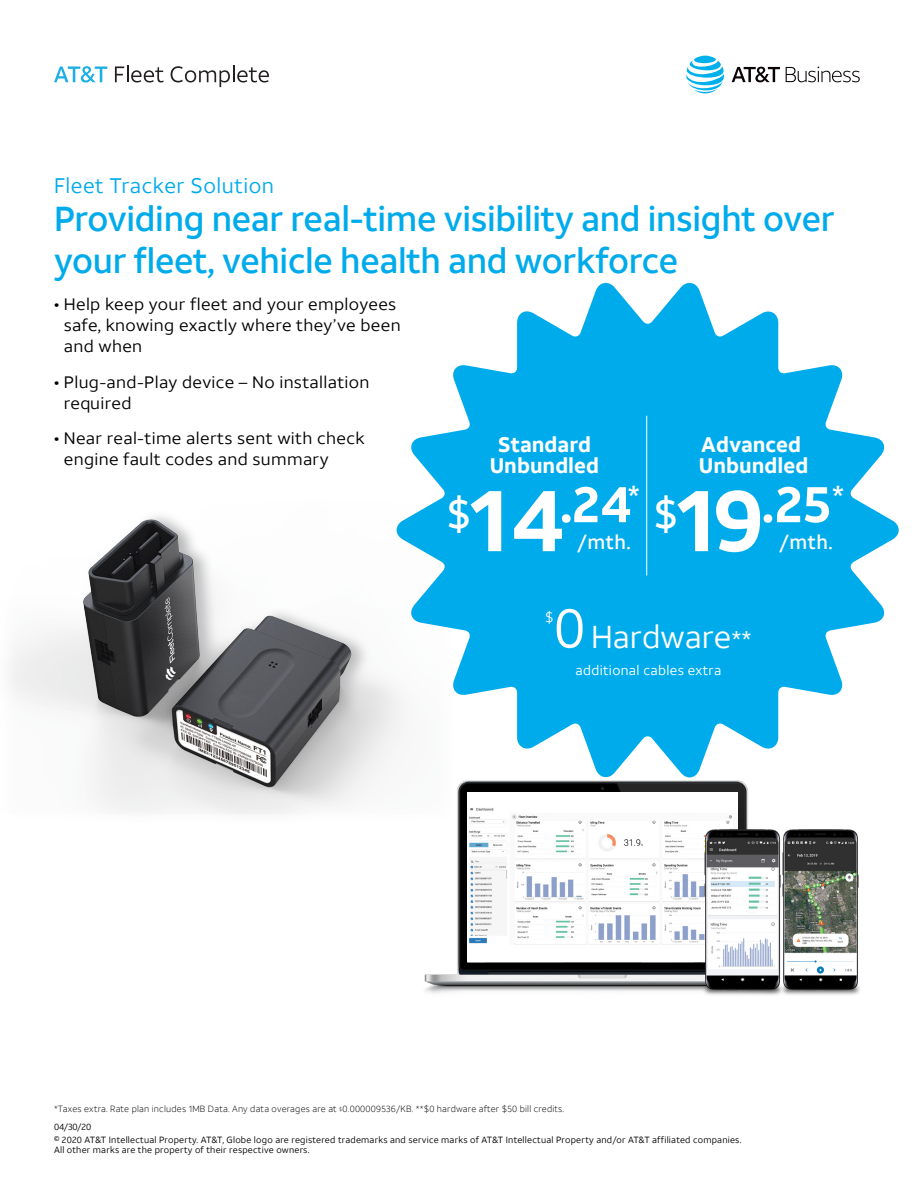
<style>
.page{position:relative;width:918px;height:1188px;background:#fff}
.page>*{position:absolute;margin:0;border:0;box-sizing:border-box;transform-origin:0 0}
.t1{font:700 50.7px "ATT Aleck Sans";color:#fff}
.t2{font:500 34.5px/41.4px "ATT Aleck Sans";letter-spacing:-.01em;color:#00abeb}
.t3{font:31.5px "ATT Aleck Sans";color:#fff}
.t4{font:700 21px/21px "ATT Aleck Sans";color:#fff;text-align:center}
.t5{font:21px "ATT Aleck Sans";letter-spacing:.025em;color:#00abeb}
.t6{font:500 19.5px "ATT Aleck Sans";letter-spacing:.025em;color:#fff}
.t7{font:16.5px/21px "ATT Aleck Sans";letter-spacing:.02em;color:#000;scale:1.04 1}
.t8{font:13.95px "ATT Aleck Sans";color:#fff}
.t9{font:13.5px "ATT Aleck Sans";letter-spacing:.025em;color:#fff}
.t10{font:9px/12.3px "ATT Aleck Sans";letter-spacing:.025em;color:#000}
.t11{font:300 9px "ATT Aleck Sans";letter-spacing:.025em;color:#000}
.s1{font-weight:500}
.s2{font-size:87px}
.s3{font-size:55.5px}
.s4{font-size:24px}
</style>
<div class="page">
<img style="left:11px;top:515px;width:386px;height:298px">
<svg style="left:397px;top:282px;width:502px;height:496px;fill:#00abeb"></svg>
<svg style="left:54px;top:66px;width:53px;height:17px"></svg>
<svg style="left:115px;top:65px;width:49px;height:17px"></svg>
<svg style="left:171px;top:65px;width:98px;height:22px"></svg>
<svg style="left:686px;top:56px;width:38px;height:37px"></svg>
<svg style="left:732px;top:67px;width:48px;height:15px"></svg>
<svg style="left:786px;top:67px;width:74px;height:15px"></svg>
<hr style="left:646px;top:416px;width:1px;height:160px;background:#fff">
<img style="left:424px;top:780px;width:324px;height:214px">
<div style="left:467px;top:793px;width:271px;height:169px;background:#fff"></div>
<img style="left:469px;top:808px;width:263px;height:136px">
<img style="left:788px;top:829px;width:72px;height:166px">
<img style="left:698px;top:821px;width:90px;height:174px">
<h3 class="t5" style="left:54px;top:173px;width:222px">Fleet Tracker Solution</h3>
<h2 class="t2" style="left:54px;top:198px;width:782px">Providing near real-time visibility and insight over your fleet, vehicle health and workforce</h2>
<h3 class="t7" style="left:64px;top:294px;width:325px;text-indent:-10px"><span class="s1">•</span> Help keep your fleet and your employees safe, knowing exactly where they’ve been and when</h3>
<h3 class="t7" style="left:64px;top:371px;width:296px;text-indent:-10px"><span class="s1">•</span> Plug-and-Play device – No installation required</h3>
<h3 class="t7" style="left:64px;top:428px;width:291px;text-indent:-10px"><span class="s1">•</span> Near real-time alerts sent with check engine fault codes and summary</h3>
<h3 class="t4" style="left:490px;top:434px;width:111px">Standard<br>Unbundled</h3>
<h3 class="t4" style="left:699px;top:434px;width:111px;text-align:left">Advanced<br>Unbundled</h3>
<h1 class="t1" style="left:447px;top:472px;width:399px"><sub>$</sub><span class="s2">14</span>.24<sup>*</sup> <sub>$</sub><span class="s2">19</span>.25<sup>*</sup></h1>
<h3 class="t6" style="left:577px;top:530px;width:55px">/mth.</h3>
<h3 class="t6" style="left:779px;top:530px;width:55px">/mth.</h3>
<h3 class="t8" style="left:545px;top:608px;width:10px">$</h3>
<h3 class="t3" style="left:554px;top:617px;width:200px"><span class="s3">0</span> Hardware<span class="s4">**</span></h3>
<h3 class="t9" style="left:576px;top:662px;width:147px">additional cables extra</h3>
<p class="t11" style="left:54px;top:1104px;width:512px">*Taxes extra. Rate plan includes 1MB Data. Any data overages are at <sup>$</sup>0.000009536/KB. **$0 hardware after $50 bill credits.</p>
<p class="t10" style="left:54px;top:1121px;width:689px">04/30/20<br>© 2020 AT&amp;T Intellectual Property. AT&amp;T, Globe logo are registered trademarks and service marks of AT&amp;T Intellectual Property and/or AT&amp;T affiliated companies.</p>
<p class="t10" style="left:54px;top:1144px;width:257px">All other marks are the property of their respective owners.</p>
</div>
